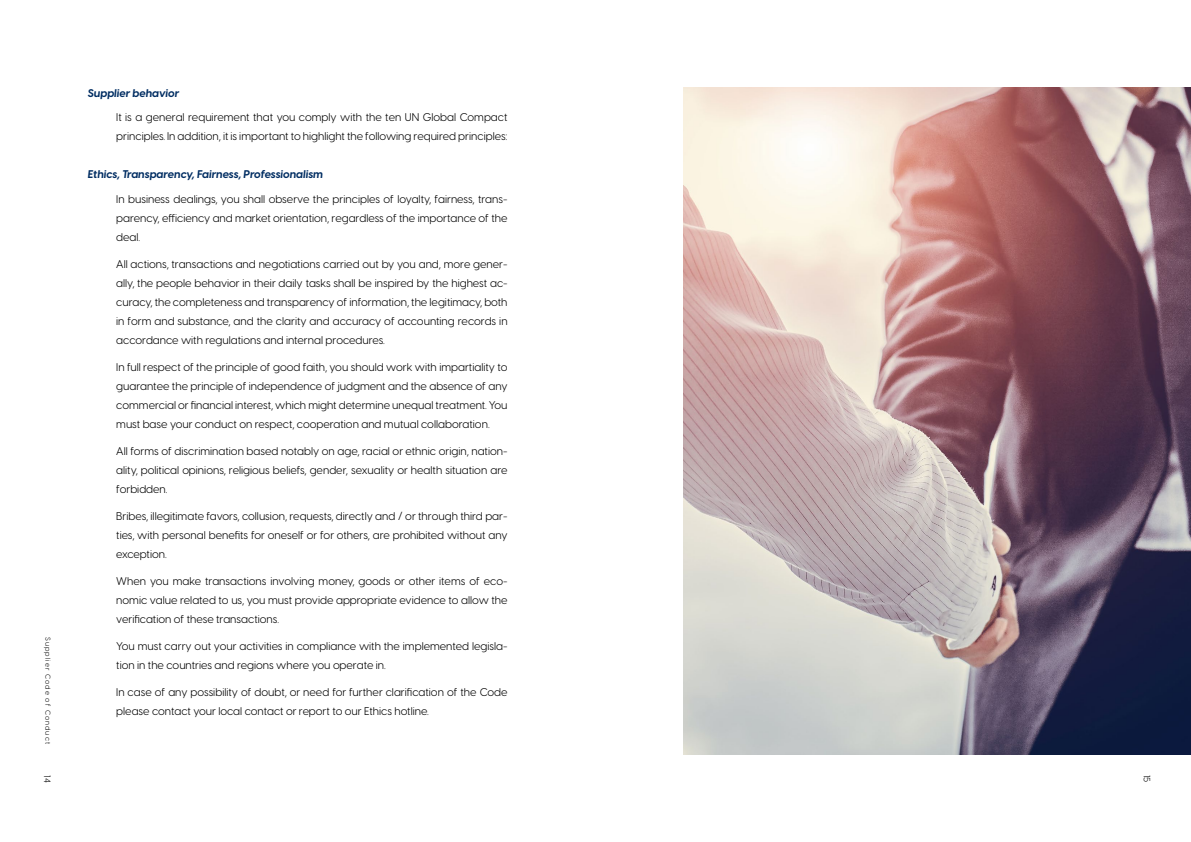
<style>
.page{position:relative;width:1191px;height:842px;background:#fff}
.page>*{position:absolute;margin:0;border:0;box-sizing:border-box;transform-origin:0 0}
.t1{font:11px/19px "Visby CF";color:#000;text-align:justify}
.t2{font:italic 700 11px "Visby CF";color:#002d62}
.t3{font:9px "Visby CF";color:#000}
.t4{font:7px "Visby CF";letter-spacing:.15em;color:#000}
</style>
<div class="page">
<img style="left:683px;top:88px;width:508px;height:666px">
<p class="t4" style="left:52px;top:637px;width:108px;rotate:90deg">Supplier Code of Conduct</p>
<p class="t2" style="left:88px;top:86px;width:93px">Supplier behavior</p>
<p class="t1" style="left:116px;top:108px;width:393px">It is a general requirement that you comply with the ten UN Global Compact principles. In addition, it is important to highlight the following required principles:</p>
<p class="t2" style="left:88px;top:167px;width:237px">Ethics, Transparency, Fairness, Professionalism</p>
<p class="t1" style="left:116px;top:189px;width:393px">In business dealings, you shall observe the principles of loyalty, fairness, trans&shy;parency, efficiency and market orientation, regardless of the importance of the deal.</p>
<p class="t1" style="left:116px;top:254px;width:393px">All actions, transactions and negotiations carried out by you and, more gener&shy;ally, the people behavior in their daily tasks shall be inspired by the highest ac&shy;curacy, the completeness and transparency of information, the legitimacy, both in form and substance, and the clarity and accuracy of accounting records in accordance with regulations and internal procedures.</p>
<p class="t1" style="left:116px;top:357px;width:393px">In full respect of the principle of good faith, you should work with impartiality to guarantee the principle of independence of judgment and the absence of any commercial or financial interest, which might determine unequal treatment. You must base your conduct on respect, cooperation and mutual collaboration.</p>
<p class="t1" style="left:116px;top:441px;width:393px">All forms of discrimination based notably on age, racial or ethnic origin, nation&shy;ality, political opinions, religious beliefs, gender, sexuality or health situation are forbidden.</p>
<p class="t1" style="left:116px;top:506px;width:393px">Bribes, illegitimate favors, collusion, requests, directly and / or through third par&shy;ties, with personal benefits for oneself or for others, are prohibited without any exception.</p>
<p class="t1" style="left:116px;top:571px;width:393px">When you make transactions involving money, goods or other items of eco&shy;nomic value related to us, you must provide appropriate evidence to allow the verification of these transactions.</p>
<p class="t1" style="left:116px;top:636px;width:393px">You must carry out your activities in compliance with the implemented legisla&shy;tion in the countries and regions where you operate in.</p>
<p class="t1" style="left:116px;top:682px;width:393px">In case of any possibility of doubt, or need for further clarification of the Code please contact your local contact or report to our Ethics hotline.</p>
<p class="t3" style="left:53px;top:775px;width:9px;rotate:90deg">14</p>
<p class="t3" style="left:1152px;top:775px;width:9px;rotate:90deg">15</p>
</div>
